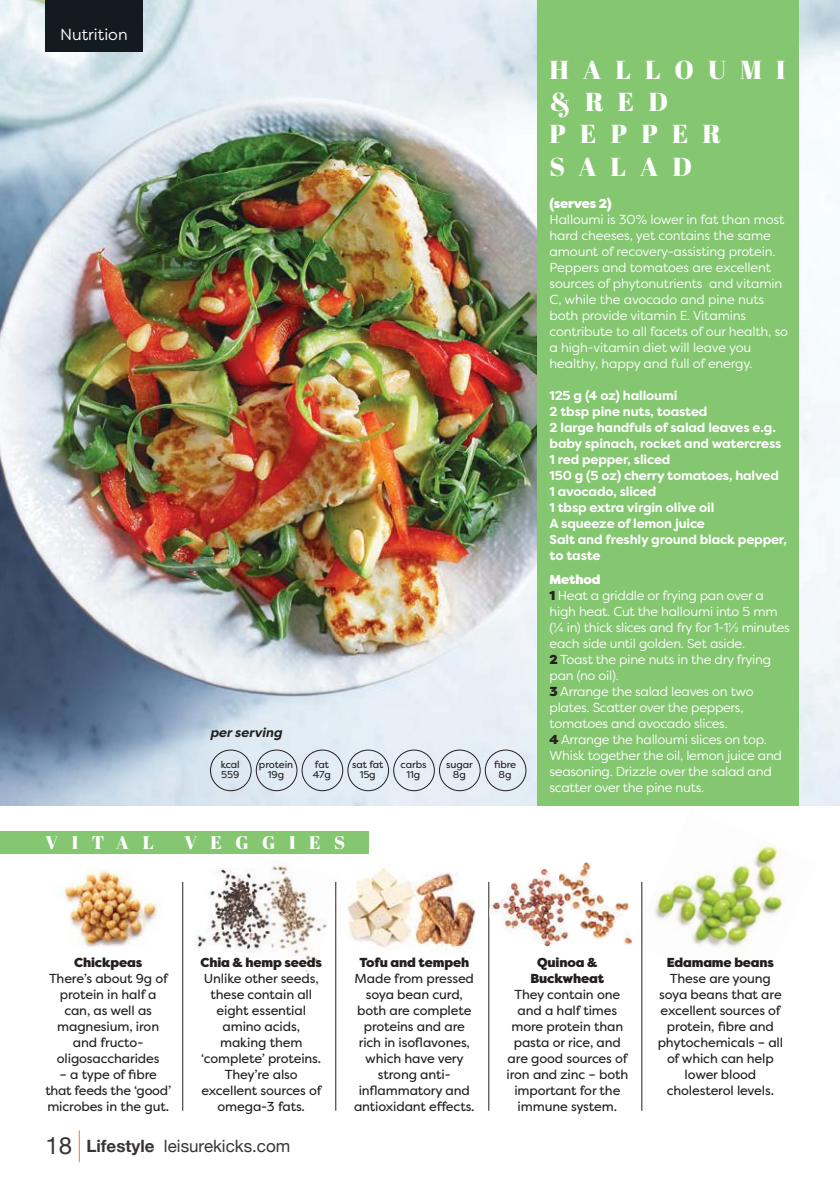
<style>
.page{position:relative;width:840px;height:1191px;background:#fff}
.page>*{position:absolute;margin:0;border:0;box-sizing:border-box;transform-origin:0 0}
.t1{font:26px/32.2px "Abril Fatface";letter-spacing:.545em;color:#fff}
.t2{font:18.2px "Abril Fatface";letter-spacing:.75em;color:#fff}
.t3{font:17px "Helvetica Neue";color:#393535}
.t4{font:16px "Filson Pro";color:#fff}
.t5{font:13px/16px "Filson Pro";letter-spacing:-.02em;color:#fff}
.t6{font:13px/16px "Filson Pro";letter-spacing:-.01em;color:#241f1f;text-align:center}
.t7{font:700 13px/16px "Filson Pro";letter-spacing:-.01em;color:#fff}
.t8{font:900 13px/16px "Filson Pro";letter-spacing:-.01em;color:#241f1f;text-align:center}
.t9{font:italic 700 13px "Filson Pro";color:#241f1f}
.t10{font:900 13px "Filson Pro";letter-spacing:-.01em;color:#fff}
.t11{font:10px/10px "Filson Pro";letter-spacing:-.005em;color:#241f1f;text-align:center}
.s1{font-weight:900}
.s2{font-weight:900;color:#241f1f}
.s3{font-size:24px}
.s4{font-weight:700}
</style>
<div class="page">
<img style="left:798px;top:0;width:41px;height:805px">
<img style="left:0;top:0;width:537px;height:805px">
<div style="left:537px;top:0;width:261px;height:805px;background:#84c770"></div>
<hr style="left:79px;top:1130px;width:1px;height:32px;background:#f87b1f">
<img style="left:247px;top:861px;width:90px;height:112px">
<img style="left:641px;top:845px;width:147px;height:153px">
<div style="left:0;top:831px;width:368px;height:22px;background:#84c770"></div>
<div style="left:45px;top:0;width:97px;height:51px;background:#141b20"></div>
<div style="left:210px;top:749px;width:41px;height:42px;border:1px solid #241f1f;border-radius:50%"></div>
<div style="left:256px;top:749px;width:41px;height:42px;border:1px solid #241f1f;border-radius:50%"></div>
<div style="left:301px;top:749px;width:42px;height:42px;border:1px solid #241f1f;border-radius:50%"></div>
<div style="left:347px;top:749px;width:42px;height:42px;border:1px solid #241f1f;border-radius:50%"></div>
<div style="left:393px;top:749px;width:41px;height:42px;border:1px solid #241f1f;border-radius:50%"></div>
<div style="left:439px;top:749px;width:41px;height:42px;border:1px solid #241f1f;border-radius:50%"></div>
<div style="left:484px;top:749px;width:42px;height:42px;border:1px solid #241f1f;border-radius:50%"></div>
<hr style="left:182px;top:882px;width:1px;height:228px;background:#241f1f">
<hr style="left:335px;top:882px;width:1px;height:228px;background:#241f1f">
<hr style="left:488px;top:882px;width:1px;height:228px;background:#241f1f">
<hr style="left:641px;top:882px;width:1px;height:228px;background:#241f1f">
<img style="left:489px;top:869px;width:69px;height:78px">
<img style="left:558px;top:862px;width:74px;height:83px">
<img style="left:347px;top:868px;width:60px;height:80px">
<img style="left:194px;top:868px;width:83px;height:84px">
<img style="left:60px;top:869px;width:102px;height:78px">
<img style="left:407px;top:872px;width:68px;height:80px">
<p class="t4" style="left:60px;top:24px;width:69px">Nutrition</p>
<p class="t9" style="left:210px;top:724px;width:74px">per serving</p>
<p class="t11" style="left:221px;top:760px;width:21px;text-align:left">kcal<br>559</p>
<p class="t11" style="left:259px;top:760px;width:36px">protein<br>19g</p>
<p class="t11" style="left:312px;top:760px;width:20px;text-align:left">fat<br>47g</p>
<p class="t11" style="left:352px;top:760px;width:33px">sat fat<br>15g</p>
<p class="t11" style="left:400px;top:760px;width:27px">carbs<br>11g</p>
<p class="t11" style="left:446px;top:760px;width:28px">sugar<br>8g</p>
<p class="t11" style="left:493px;top:760px;width:24px">fibre<br>8g</p>
<h2 class="t2" style="left:45px;top:829px;width:110px">VITAL</h2>
<h2 class="t2" style="left:184px;top:829px;width:162px">VEGGIES</h2>
<h1 class="t1" style="left:549px;top:53px;width:237px">HALLOUMI &amp;RED<br>PEPPER<br>SALAD</h1>
<p class="t10" style="left:549px;top:195px;width:64px">(serves 2)</p>
<p class="t5" style="left:549px;top:211px;width:240px">Halloumi is 30% lower in fat than most hard cheeses, yet contains the same amount of recovery-assisting protein.<br>Peppers and tomatoes are excellent sources of phytonutrients and vitamin C, while the avocado and pine nuts both provide vitamin E. Vitamins contribute to all facets of our health, so a high-vitamin diet will leave you healthy, happy and full of energy.</p>
<p class="t7" style="left:549px;top:387px;width:238px">125 g (4 oz) halloumi<br>2 tbsp pine nuts, toasted<br>2 large handfuls of salad leaves e.g. baby spinach, rocket and watercress<br>1 red pepper, sliced<br>150 g (5 oz) cherry tomatoes, halved<br>1 avocado, sliced<br>1 tbsp extra virgin olive oil<br>A squeeze of lemon juice<br>Salt and freshly ground black pepper, to taste</p>
<p class="t5" style="left:549px;top:571px;width:241px"><span class="s1">Method<br></span><span class="s2">1</span> Heat a griddle or frying pan over a high heat. Cut the halloumi into 5 mm (¼ in) thick slices and fry for 1-1½ minutes each side until golden. Set aside.<br><span class="s2">2</span> Toast the pine nuts in the dry frying pan (no oil).<br><span class="s2">3</span> Arrange the salad leaves on two plates. Scatter over the peppers, tomatoes and avocado slices.<br><span class="s2">4</span> Arrange the halloumi slices on top.<br>Whisk together the oil, lemon juice and seasoning. Drizzle over the salad and scatter over the pine nuts.</p>
<p class="t8" style="left:74px;top:954px;width:69px">Chickpeas</p>
<p class="t6" style="left:49px;top:970px;width:120px">There’s about 9g of protein in half a can, as well as magnesium, iron and fructo&shy;oligosaccharides</p>
<p class="t6" style="left:45px;top:1066px;width:127px">– a type of fibre that feeds the ‘good’ microbes in the gut.</p>
<p class="t8" style="left:200px;top:954px;width:123px">Chia &amp; hemp seeds</p>
<p class="t6" style="left:201px;top:970px;width:122px">Unlike other seeds, these contain all eight essential amino acids, making them ‘complete’ proteins.<br>They’re also excellent sources of omega-3 fats.</p>
<h3 class="t3" style="left:45px;top:1134px;width:246px"><span class="s3">18</span> <span class="s4">Lifestyle</span> leisurekicks.com</h3>
<p class="t8" style="left:359px;top:954px;width:111px">Tofu and tempeh</p>
<p class="t6" style="left:354px;top:970px;width:122px">Made from pressed soya bean curd, both are complete proteins and are rich in isoflavones, which have very strong anti&shy;inflammatory and antioxidant effects.</p>
<p class="t8" style="left:530px;top:954px;width:75px">Quinoa &amp;<br>Buckwheat</p>
<p class="t6" style="left:506px;top:986px;width:123px">They contain one and a half times more protein than pasta or rice, and are good sources of iron and zinc – both important for the immune system.</p>
<p class="t8" style="left:666px;top:954px;width:109px">Edamame beans</p>
<p class="t6" style="left:657px;top:970px;width:127px">These are young soya beans that are excellent sources of protein, fibre and phytochemicals – all of which can help lower blood cholesterol levels.</p>
</div>
